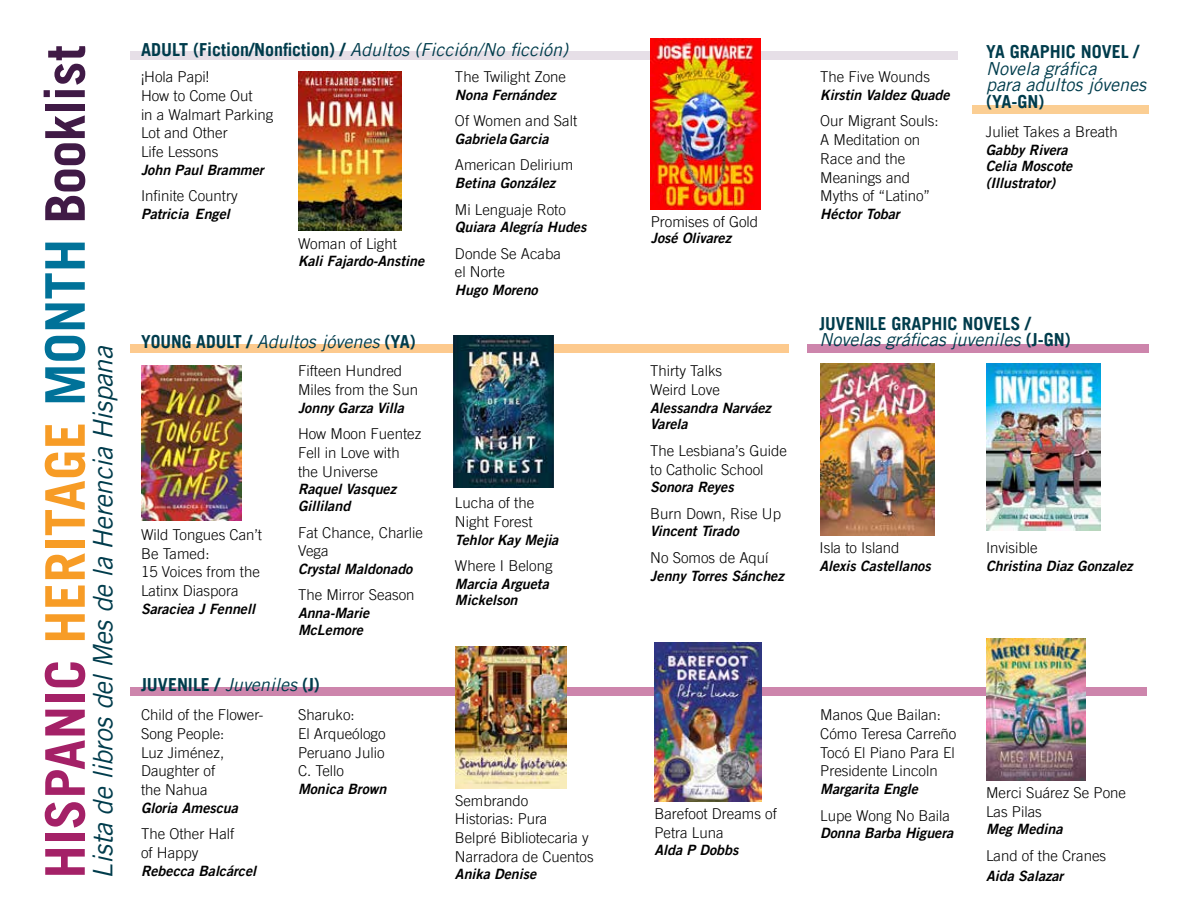
<style>
.page{position:relative;width:1188px;height:918px;background:#fff}
.page>*{position:absolute;margin:0;border:0;box-sizing:border-box;transform-origin:0 0}
.t1{font:700 54.75px "Trade Gothic LT Pro";letter-spacing:.005em;color:#a42167}
.t2{font:italic 27px "Trade Gothic LT Pro";color:#003c4c}
.t3{font:700 18px/16.5px "Trade Gothic LT Pro";color:#003c4c}
.t4{font:italic 18px/16.5px "Trade Gothic LT Pro";color:#003c4c}
.t5{font:300 15px/18.8px "Trade Gothic LT Pro";color:#000}
.t6{font:14.25px/16.5px "Trade Gothic LT Pro Bd 2 Obl";color:#000}
.s1{color:#f79c26}
.s2{color:#007299}
.s3{color:#401a46}
.s4{font-weight:400;font-style:italic}
</style>
<div class="page">
<div style="left:130px;top:51px;width:828px;height:9px;background:#e6dfe7"></div>
<div style="left:130px;top:687px;width:1017px;height:9px;background:#cd85ac"></div>
<div style="left:130px;top:344px;width:659px;height:9px;background:#fdca8e"></div>
<div style="left:807px;top:344px;width:342px;height:9px;background:#cd85ac"></div>
<div style="left:973px;top:105px;width:176px;height:9px;background:#fbce93"></div>
<img style="left:141px;top:366px;width:100px;height:155px">
<img style="left:655px;top:642px;width:106px;height:159px">
<img style="left:820px;top:364px;width:115px;height:171px">
<img style="left:650px;top:39px;width:110px;height:170px">
<img style="left:298px;top:71px;width:103px;height:159px">
<img style="left:454px;top:335px;width:100px;height:153px">
<img style="left:986px;top:364px;width:115px;height:167px">
<img style="left:455px;top:646px;width:111px;height:143px">
<img style="left:986px;top:639px;width:100px;height:141px">
<h1 class="t1" style="left:32px;top:879px;width:835px;rotate:-90deg">HISPANIC <span class="s1">HERITAGE</span> <span class="s2">MONTH</span> <span class="s3">Booklist</span></h1>
<h2 class="t2" style="left:87px;top:879px;width:534px;rotate:-90deg">Lista de libros del Mes de la Herencia Hispana</h2>
<p class="t3" style="left:141px;top:41px;width:429px">ADULT (Fiction/Nonfiction) / <span class="s4">Adultos (Ficción/No ficción)</span></p>
<p class="t5" style="left:141px;top:67px;width:134px">¡Hola Papi!<br>How to Come Out<br>in a Walmart Parking<br>Lot and Other<br>Life Lessons</p>
<p class="t6" style="left:141px;top:161px;width:124px">John Paul Brammer</p>
<p class="t5" style="left:141px;top:186px;width:98px">Infinite Country</p>
<p class="t6" style="left:141px;top:206px;width:90px">Patricia Engel</p>
<p class="t5" style="left:298px;top:234px;width:100px">Woman of Light</p>
<p class="t6" style="left:298px;top:253px;width:128px">Kali Fajardo-Anstine</p>
<p class="t3" style="left:141px;top:333px;width:276px">YOUNG ADULT / <span class="s4">Adultos jóvenes</span> (YA)</p>
<p class="t5" style="left:141px;top:525px;width:123px">Wild Tongues Can’t<br>Be Tamed:<br>15 Voices from the<br>Latinx Diaspora</p>
<p class="t6" style="left:141px;top:601px;width:115px">Saraciea J Fennell</p>
<p class="t5" style="left:298px;top:362px;width:122px">Fifteen Hundred<br>Miles from the Sun</p>
<p class="t6" style="left:298px;top:400px;width:107px">Jonny Garza Villa</p>
<p class="t5" style="left:298px;top:424px;width:125px">How Moon Fuentez<br>Fell in Love with the Universe</p>
<p class="t6" style="left:298px;top:481px;width:100px">Raquel Vasquez<br>Gilliland</p>
<p class="t5" style="left:298px;top:523px;width:127px">Fat Chance, Charlie<br>Vega</p>
<p class="t6" style="left:298px;top:561px;width:116px">Crystal Maldonado</p>
<p class="t5" style="left:298px;top:586px;width:118px">The Mirror Season</p>
<p class="t6" style="left:298px;top:605px;width:73px">Anna-Marie<br>McLemore</p>
<p class="t3" style="left:141px;top:676px;width:180px">JUVENILE / <span class="s4">Juveniles</span> (J)</p>
<p class="t5" style="left:141px;top:705px;width:124px">Child of the Flower-<br>Song People:<br>Luz Jiménez,<br>Daughter of<br>the Nahua</p>
<p class="t6" style="left:141px;top:799px;width:98px">Gloria Amescua</p>
<p class="t5" style="left:141px;top:824px;width:95px">The Other Half of Happy</p>
<p class="t6" style="left:141px;top:862px;width:117px">Rebecca Balcárcel</p>
<p class="t5" style="left:298px;top:705px;width:89px">Sharuko:<br>El Arqueólogo<br>Peruano Julio<br>C. Tello</p>
<p class="t6" style="left:298px;top:781px;width:90px">Monica Brown</p>
<p class="t5" style="left:455px;top:67px;width:113px">The Twilight Zone</p>
<p class="t6" style="left:455px;top:86px;width:102px">Nona Fernández</p>
<p class="t5" style="left:455px;top:111px;width:124px">Of Women and Salt</p>
<p class="t6" style="left:455px;top:131px;width:95px">Gabriela Garcia</p>
<p class="t5" style="left:455px;top:156px;width:120px">American Delirium</p>
<p class="t6" style="left:455px;top:175px;width:102px">Betina González</p>
<p class="t5" style="left:455px;top:200px;width:112px">Mi Lenguaje Roto</p>
<p class="t6" style="left:455px;top:219px;width:133px">Quiara Alegría Hudes</p>
<p class="t5" style="left:455px;top:244px;width:107px">Donde Se Acaba el Norte</p>
<p class="t6" style="left:455px;top:282px;width:84px">Hugo Moreno</p>
<p class="t5" style="left:455px;top:494px;width:81px">Lucha of the<br>Night Forest</p>
<p class="t6" style="left:455px;top:532px;width:105px">Tehlor Kay Mejia</p>
<p class="t5" style="left:455px;top:556px;width:99px">Where I Belong</p>
<p class="t6" style="left:455px;top:576px;width:95px">Marcia Argueta<br>Mickelson</p>
<p class="t5" style="left:455px;top:791px;width:140px">Sembrando<br>Historias: Pura<br>Belpré Bibliotecaria y<br>Narradora de Cuentos</p>
<p class="t6" style="left:455px;top:866px;width:83px">Anika Denise</p>
<p class="t5" style="left:651px;top:212px;width:109px">Promises of Gold</p>
<p class="t6" style="left:651px;top:230px;width:82px">José Olivarez</p>
<p class="t5" style="left:650px;top:362px;width:73px">Thirty Talks<br>Weird Love</p>
<p class="t6" style="left:650px;top:400px;width:122px">Alessandra Narváez<br>Varela</p>
<p class="t5" style="left:650px;top:441px;width:138px">The Lesbiana’s Guide to Catholic School</p>
<p class="t6" style="left:650px;top:479px;width:85px">Sonora Reyes</p>
<p class="t5" style="left:650px;top:504px;width:132px">Burn Down, Rise Up</p>
<p class="t6" style="left:650px;top:523px;width:90px">Vincent Tirado</p>
<p class="t5" style="left:650px;top:548px;width:120px">No Somos de Aquí</p>
<p class="t6" style="left:650px;top:567px;width:135px">Jenny Torres Sánchez</p>
<p class="t5" style="left:820px;top:67px;width:111px">The Five Wounds</p>
<p class="t6" style="left:820px;top:86px;width:131px">Kirstin Valdez Quade</p>
<p class="t5" style="left:820px;top:111px;width:120px">Our Migrant Souls:<br>A Meditation on<br>Race and the<br>Meanings and<br>Myths of “Latino”</p>
<p class="t6" style="left:820px;top:206px;width:81px">Héctor Tobar</p>
<p class="t3" style="left:986px;top:43px;width:154px">YA GRAPHIC NOVEL /</p>
<p class="t4" style="left:986px;top:61px;width:161px">Novela gráfica<br>para adultos jóvenes</p>
<p class="t3" style="left:986px;top:93px;width:60px">(YA-GN)</p>
<p class="t5" style="left:986px;top:122px;width:133px">Juliet Takes a Breath</p>
<p class="t6" style="left:986px;top:141px;width:88px">Gabby Rivera<br>Celia Moscote (Illustrator)</p>
<p class="t3" style="left:820px;top:315px;width:253px">JUVENILE GRAPHIC NOVELS /<br><span class="s4">Novelas gráficas juveniles</span> (J-GN)</p>
<p class="t5" style="left:820px;top:538px;width:82px">Isla to Island</p>
<p class="t6" style="left:820px;top:558px;width:113px">Alexis Castellanos</p>
<p class="t5" style="left:986px;top:538px;width:53px">Invisible</p>
<p class="t6" style="left:986px;top:558px;width:148px">Christina Diaz Gonzalez</p>
<p class="t5" style="left:654px;top:804px;width:124px">Barefoot Dreams of<br>Petra Luna</p>
<p class="t6" style="left:654px;top:842px;width:85px">Alda P Dobbs</p>
<p class="t5" style="left:820px;top:705px;width:138px">Manos Que Bailan:<br>Cómo Teresa Carreño<br>Tocó El Piano Para El<br>Presidente Lincoln</p>
<p class="t6" style="left:820px;top:781px;width:99px">Margarita Engle</p>
<p class="t5" style="left:820px;top:806px;width:131px">Lupe Wong No Baila</p>
<p class="t6" style="left:820px;top:825px;width:135px">Donna Barba Higuera</p>
<p class="t5" style="left:986px;top:783px;width:142px">Merci Suárez Se Pone<br>Las Pilas</p>
<p class="t6" style="left:986px;top:821px;width:78px">Meg Medina</p>
<p class="t5" style="left:986px;top:846px;width:122px">Land of the Cranes</p>
<p class="t6" style="left:986px;top:868px;width:79px">Aida Salazar</p>
</div>
